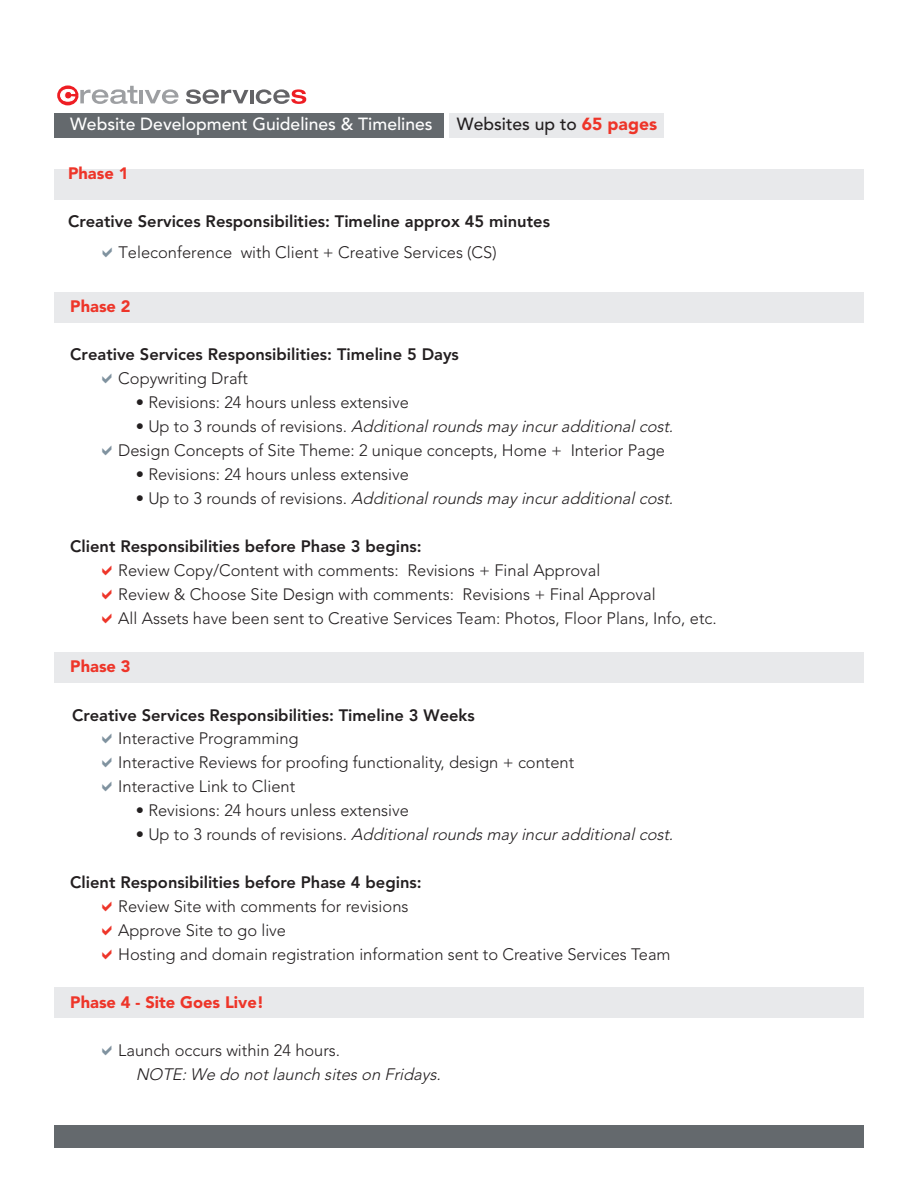
<style>
.page{position:relative;width:918px;height:1188px;background:#fff}
.page>*{position:absolute;margin:0;border:0;box-sizing:border-box;transform-origin:0 0}
.t1{font:500 17.55px "Avenir";color:#fff}
.t2{font:500 17.55px "Avenir";color:#231f20}
.t3{font:300 16.5px/24px "Avenir";color:#231f20}
.t4{font:800 16.5px "Avenir";color:#231f20}
.t5{font:italic 300 16.5px "Avenir";color:#231f20}
.t6{font:900 16.5px "Avenir";color:#ee3529}
.s1{font-weight:900;color:#ee3529}
.s2{font-style:italic}
.s3{font-style:normal}
</style>
<div class="page">
<div style="left:449px;top:113px;width:214px;height:25px;background:#e8e9eb"></div>
<div style="left:54px;top:113px;width:389px;height:25px;background:#64696d"></div>
<div style="left:54px;top:1126px;width:810px;height:22px;background:#64696d"></div>
<div style="left:57px;top:85px;width:21px;height:20px;border:3px solid #ee1d23;border-radius:50%"></div>
<svg style="left:60px;top:86px;width:119px;height:18px"></svg>
<svg style="left:186px;top:89px;width:120px;height:15px"></svg>
<div style="left:54px;top:169px;width:810px;height:30px;background:#e8e9eb"></div>
<div style="left:54px;top:292px;width:810px;height:31px;background:#e8e9eb"></div>
<div style="left:54px;top:652px;width:810px;height:31px;background:#e8e9eb"></div>
<div style="left:54px;top:988px;width:810px;height:30px;background:#e8e9eb"></div>
<p class="t1" style="left:70px;top:117px;width:364px">Website Development Guidelines &amp; Timelines</p>
<p class="t2" style="left:457px;top:117px;width:202px">Websites up to <span class="s1">65 pages</span></p>
<p class="t6" style="left:68px;top:166px;width:62px">Phase 1</p>
<p class="t4" style="left:68px;top:215px;width:483px">Creative Services Responsibilities: Timeline approx 45 minutes</p>
<p class="t3" style="left:118px;top:242px;width:380px">Teleconference with Client + Creative Services (CS)</p>
<p class="t6" style="left:70px;top:299px;width:62px">Phase 2</p>
<p class="t4" style="left:70px;top:347px;width:390px">Creative Services Responsibilities: Timeline 5 Days</p>
<p class="t3" style="left:118px;top:367px;width:131px">Copywriting Draft</p>
<p class="t3" style="left:136px;top:391px;width:275px">• Revisions: 24 hours unless extensive</p>
<p class="t3" style="left:118px;top:415px;width:560px;text-indent:18px">• U p t o 3 ro u n d s o f re v i s i o n s . <span class="s2">Additionalrounds may incuradditionalcost.<br></span>Design Concepts of Site Theme: 2 unique concepts, Home + Interior Page</p>
<p class="t3" style="left:136px;top:463px;width:275px">• Revisions: 24 hours unless extensive</p>
<p class="t5" style="left:136px;top:491px;width:542px"><span class="s3">• U p t o 3 ro u n d s o f re v i s i o n s .</span> Additionalrounds may incuradditionalcost.</p>
<p class="t4" style="left:70px;top:539px;width:353px">Client Responsibilities before Phase 3 begins:</p>
<p class="t3" style="left:118px;top:559px;width:600px">Review Copy/Content with comments: Revisions + Final Approval<br>Review &amp; Choose Site Design with comments: Revisions + Final Approval<br>All Assets have been sent to Creative Services Team: Photos, Floor Plans, Info, etc.</p>
<p class="t6" style="left:70px;top:659px;width:62px">Phase 3</p>
<p class="t4" style="left:72px;top:709px;width:404px">Creative Services Responsibilities: Timeline 3 Weeks</p>
<p class="t3" style="left:118px;top:727px;width:457px">Interactive Programming<br>Interactive Reviews for proofing functionality, design + content<br>Interactive Link to Client</p>
<p class="t3" style="left:136px;top:799px;width:275px">• Revisions: 24 hours unless extensive</p>
<p class="t5" style="left:136px;top:827px;width:542px"><span class="s3">• U p t o 3 ro u n d s o f re v i s i o n s .</span> Additionalrounds may incuradditionalcost.</p>
<p class="t4" style="left:70px;top:875px;width:353px">Client Responsibilities before Phase 4 begins:</p>
<p class="t3" style="left:118px;top:895px;width:554px">Review Site with comments for revisions<br>Approve Site to go live<br>Hosting and domain registration information sent to Creative Services Team</p>
<p class="t6" style="left:70px;top:995px;width:195px">Phase 4 - Site Goes Live!</p>
<p class="t3" style="left:118px;top:1039px;width:223px">Launch occurs within 24 hours.</p>
<p class="t5" style="left:136px;top:1067px;width:310px">NOTE:We do notlaunch sites on Fridays.</p>
</div>
